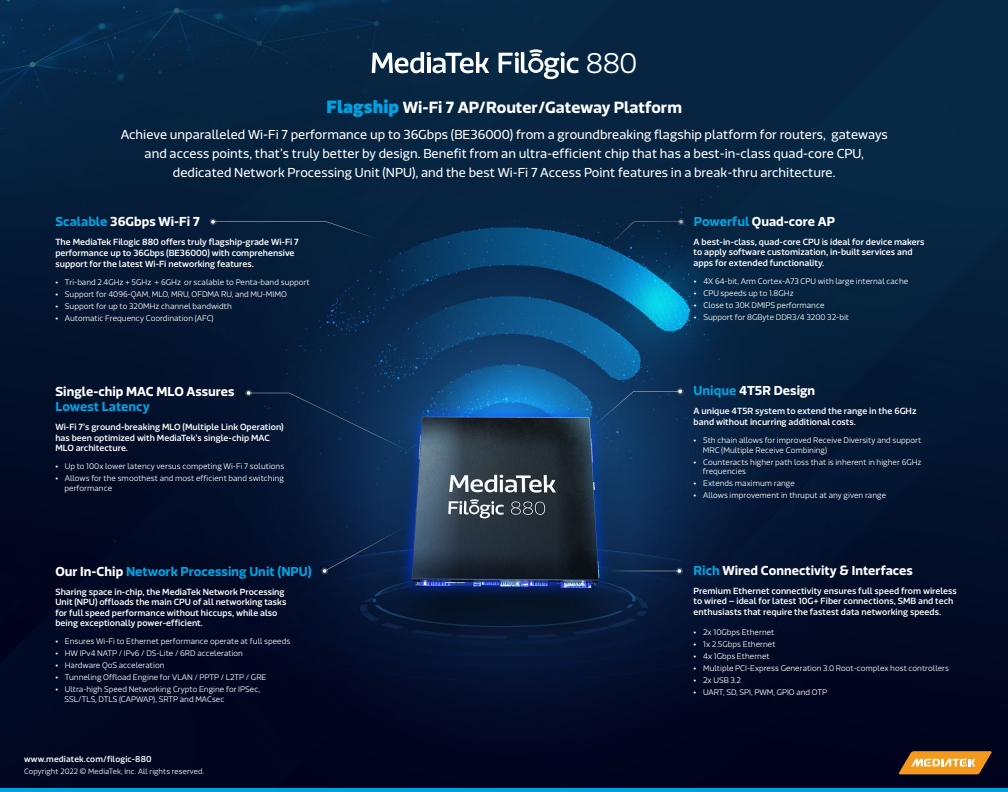
<style>
.page{position:relative;width:1008px;height:792px;background:#fff}
.page>*{position:absolute;margin:0;border:0;box-sizing:border-box;transform-origin:0 0}
.t1{font:300 27.96px "Riona Sans";color:#fff}
.t2{font:700 16px "Riona Sans";color:#fff}
.t3{font:12.8px/19.2px "Riona Sans";color:#fff;text-align:center}
.t4{font:700 12.8px "Riona Sans";color:#fff}
.t5{font:700 12.8px "Riona Sans";color:#00a1de}
.t6{font:500 8.8px/10.6px "Riona Sans";color:#fff}
.t7{font:500 8.44px "Riona Sans";letter-spacing:.01em;color:#fff}
.t8{font:300 8px/9.6px "Riona Sans";color:#fff}
.t9{font:300 7.64px "Riona Sans";letter-spacing:.01em;color:#fff}
.s1{font-weight:900;font-size:17.6px;color:#00a1de}
.s2{color:#00a1de}
.s3{color:#fff}
</style>
<div class="page">
<img style="left:0;top:0;width:1008px;height:788px">
<hr style="left:0;top:788px;width:1008px;height:4px;background:#00a1de">
<svg style="left:899px;top:751px;width:93px;height:23px;background:#d2913a"></svg>
<svg style="left:372px;top:52px;width:117px;height:21px"></svg>
<svg style="left:499px;top:49px;width:79px;height:30px"></svg>
<h1 class="t1" style="left:586px;top:46px;width:53px">880</h1>
<h2 class="t2" style="left:327px;top:98px;width:357px"><span class="s1">Flagship</span> Wi-Fi 7 AP/Router/Gateway Platform</h2>
<p class="t3" style="left:121px;top:125px;width:769px">Achieve unparalleled Wi-Fi 7 performance up to 36Gbps (BE36000) from a groundbreaking flagship platform for routers, gateways and access points, that’s truly better by design. Benefit from an ultra-efficient chip that has a best-in-class quad-core CPU, dedicated Network Processing Unit (NPU), and the best Wi-Fi 7 Access Point features in a break-thru architecture.</p>
<h3 class="t4" style="left:55px;top:214px;width:146px"><span class="s2">Scalable</span> 36Gbps Wi-Fi 7</h3>
<p class="t6" style="left:55px;top:237px;width:245px">The MediaTek Filogic 880 offers truly flagship-grade Wi-Fi 7 performance up to 36Gbps (BE36000) with comprehensive support for the latest Wi-Fi networking features.</p>
<p class="t8" style="left:55px;top:278px;width:256px">• Tri-band 2.4GHz + 5GHz + 6GHz or scalable to Penta-band support</p>
<p class="t8" style="left:55px;top:290px;width:233px">• Support for 4096-QAM, MLO, MRU, OFDMA RU, and MU-MIMO</p>
<p class="t8" style="left:55px;top:302px;width:178px">• Support for up to 320MHz channel bandwidth</p>
<p class="t8" style="left:55px;top:314px;width:160px">• Automatic Frequency Coordination (AFC)</p>
<h3 class="t4" style="left:694px;top:214px;width:143px"><span class="s2">Powerful</span> Quad-core AP</h3>
<p class="t6" style="left:694px;top:237px;width:233px">A best-in-class, quad-core CPU is ideal for device makers to apply software customization, in-built services and apps for extended functionality.</p>
<p class="t8" style="left:694px;top:276px;width:216px">• 4X 64-bit, Arm Cortex-A73 CPU with large internal cache</p>
<p class="t8" style="left:694px;top:288px;width:101px">• CPU speeds up to 1.8GHz</p>
<p class="t8" style="left:694px;top:300px;width:132px">• Close to 30K DMIPS performance</p>
<p class="t8" style="left:694px;top:312px;width:157px">• Support for 8GByte DDR3/4 3200 32-bit</p>
<h3 class="t4" style="left:694px;top:383px;width:123px"><span class="s2">Unique</span> 4T5R Design</h3>
<h3 class="t4" style="left:55px;top:383px;width:181px">Single-chip MAC MLO Assures</h3>
<h3 class="t5" style="left:55px;top:399px;width:96px">Lowest Latency</h3>
<p class="t6" style="left:694px;top:406px;width:224px">A unique 4T5R system to extend the range in the 6GHz band without incurring additional costs.</p>
<p class="t8" style="left:703px;top:435px;width:220px;text-indent:-9px">• 5th chain allows for improved Receive Diversity and support<br>MRC (Multiple Receive Combining)</p>
<p class="t8" style="left:703px;top:457px;width:220px;text-indent:-9px">• Counteracts higher path loss that is inherent in higher 6GHz frequencies</p>
<p class="t8" style="left:694px;top:479px;width:103px">• Extends maximum range</p>
<p class="t8" style="left:694px;top:491px;width:194px">• Allows improvement in thruput at any given range</p>
<p class="t6" style="left:55px;top:422px;width:230px">Wi-Fi 7’s ground-breaking MLO (Multiple Link Operation) has been optimized with MediaTek’s single-chip MAC<br>MLO architecture.</p>
<p class="t8" style="left:55px;top:462px;width:230px">• Up to 100x lower latency versus competing Wi-Fi 7 solutions</p>
<p class="t8" style="left:65px;top:474px;width:221px;text-indent:-9px">• Allows for the smoothest and most efficient band switching performance</p>
<h3 class="t5" style="left:55px;top:563px;width:258px"><span class="s3">Our In-Chip</span> Network Processing Unit (NPU)</h3>
<p class="t6" style="left:55px;top:586px;width:233px">Sharing space in-chip, the MediaTek Network Processing Unit (NPU) offloads the main CPU of all networking tasks for full speed performance without hiccups, while also being exceptionally power-efficient.</p>
<p class="t8" style="left:55px;top:637px;width:236px">• Ensures Wi-Fi to Ethernet performance operate at full speeds</p>
<p class="t8" style="left:55px;top:649px;width:189px">• HW IPv4 NATP / IPv6 / DS-Lite / 6RD acceleration</p>
<p class="t8" style="left:55px;top:661px;width:111px">• Hardware QoS acceleration</p>
<p class="t8" style="left:55px;top:673px;width:213px">• Tunneling Offload Engine for VLAN / PPTP / L2TP / GRE</p>
<p class="t8" style="left:65px;top:685px;width:197px;text-indent:-9px">• Ultra-high Speed Networking Crypto Engine for IPSec,<br>SSL/TLS, DTLS (CAPWAP), SRTP and MACsec</p>
<p class="t7" style="left:24px;top:754px;width:129px">www.mediatek.com/filogic-880</p>
<p class="t9" style="left:24px;top:767px;width:182px">Copyright 2022 © MediaTek, Inc. All rights reserved.</p>
<h3 class="t4" style="left:694px;top:563px;width:221px"><span class="s2">Rich</span> Wired Connectivity &amp; Interfaces</h3>
<p class="t6" style="left:694px;top:586px;width:265px">Premium Ethernet connectivity ensures full speed from wireless to wired – ideal for latest 10G+ Fiber connections, SMB and tech enthusiasts that require the fastest data networking speeds.</p>
<p class="t8" style="left:694px;top:628px;width:82px">• 2x 10Gbps Ethernet</p>
<p class="t8" style="left:694px;top:640px;width:83px">• 1x 2.5Gbps Ethernet</p>
<p class="t8" style="left:694px;top:652px;width:78px">• 4x 1Gbps Ethernet</p>
<p class="t8" style="left:694px;top:664px;width:257px">• Multiple PCI-Express Generation 3.0 Root-complex host controllers</p>
<p class="t8" style="left:694px;top:676px;width:49px">• 2x USB 3.2</p>
<p class="t8" style="left:694px;top:688px;width:135px">• UART, SD, SPI, PWM, GPIO and OTP</p>
</div>
